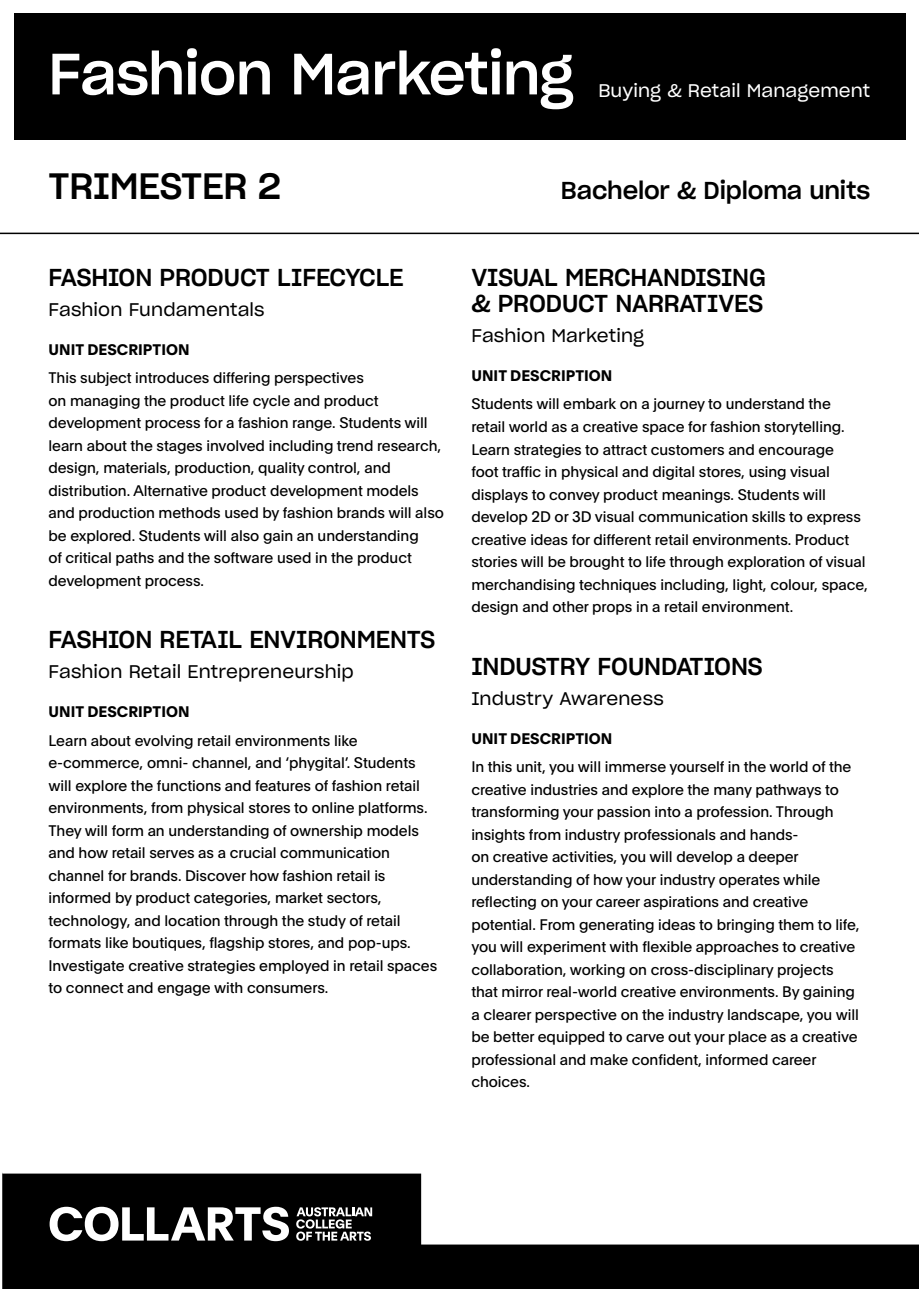
<style>
.page{position:relative;width:919px;height:1289px;background:#fff}
.page>*{position:absolute;margin:0;border:0;box-sizing:border-box;transform-origin:0 0}
.t1{font:57px "Sharp Grotesk Medium 20";letter-spacing:-.005em;color:#fff}
.t2{font:36px "Sharp Grotesk Medium 20";letter-spacing:-.005em;color:#000}
.t3{font:24px/26.4px "Sharp Grotesk Medium 20";letter-spacing:-.005em;color:#000}
.t4{font:18px "Sharp Grotesk Book 20";letter-spacing:.01em;color:#000}
.t5{font:18px "Sharp Grotesk Book 20";letter-spacing:.005em;color:#fff}
.t6{font:15px/22.5px "Plain";letter-spacing:-.005em;color:#000}
.t7{font:700 15px "Plain";letter-spacing:.005em;color:#000}
</style>
<div class="page">
<hr style="left:0;top:233px;width:918px;height:1px;background:#000">
<div style="left:2px;top:1244px;width:916px;height:44px;background:#000"></div>
<div style="left:2px;top:1172px;width:420px;height:72px;background:#000"></div>
<svg style="left:50px;top:1206px;width:239px;height:35px"></svg>
<svg style="left:296px;top:1207px;width:76px;height:33px"></svg>
<div style="left:14px;top:14px;width:891px;height:126px;background:#000"></div>
<h1 class="t1" style="left:48px;top:26px;width:526px">Fashion Marketing</h1>
<p class="t5" style="left:598px;top:76px;width:273px">Buying &amp; Retail Management</p>
<h2 class="t2" style="left:48px;top:156px;width:234px">TRIMESTER 2</h2>
<h3 class="t3" style="left:561px;top:176px;width:311px">Bachelor &amp; Diploma units</h3>
<h3 class="t3" style="left:48px;top:262px;width:357px">FASHION PRODUCT LIFECYCLE</h3>
<p class="t4" style="left:48px;top:294px;width:218px">Fashion Fundamentals</p>
<p class="t7" style="left:49px;top:338px;width:142px">UNIT DESCRIPTION</p>
<p class="t6" style="left:48px;top:366px;width:397px">This subject introduces differing perspectives<br>on managing the product life cycle and product development process for a fashion range. Students will learn about the stages involved including trend research, design, materials, production, quality control, and distribution. Alternative product development models and production methods used by fashion brands will also be explored. Students will also gain an understanding<br>of critical paths and the software used in the product development process.</p>
<h3 class="t3" style="left:48px;top:624px;width:388px">FASHION RETAIL ENVIRONMENTS</h3>
<p class="t4" style="left:48px;top:657px;width:307px">Fashion Retail Entrepreneurship</p>
<p class="t7" style="left:49px;top:701px;width:142px">UNIT DESCRIPTION</p>
<p class="t6" style="left:48px;top:728px;width:390px">Learn about evolving retail environments like e-commerce, omni- channel, and ‘phygital’. Students will explore the functions and features of fashion retail environments, from physical stores to online platforms.<br>They will form an understanding of ownership models and how retail serves as a crucial communication channel for brands. Discover how fashion retail is informed by product categories, market sectors, technology, and location through the study of retail formats like boutiques, flagship stores, and pop-ups.<br>Investigate creative strategies employed in retail spaces to connect and engage with consumers.</p>
<h3 class="t3" style="left:471px;top:262px;width:296px">VISUAL MERCHANDISING &amp; PRODUCT NARRATIVES</h3>
<p class="t4" style="left:471px;top:321px;width:174px">Fashion Marketing</p>
<p class="t7" style="left:471px;top:365px;width:142px">UNIT DESCRIPTION</p>
<p class="t6" style="left:471px;top:392px;width:398px">Students will embark on a journey to understand the retail world as a creative space for fashion storytelling.<br>Learn strategies to attract customers and encourage<br>foot traffic in physical and digital stores, using visual displays to convey product meanings. Students will develop 2D or 3D visual communication skills to express creative ideas for different retail environments. Product stories will be brought to life through exploration of visual merchandising techniques including, light, colour, space, design and other props in a retail environment.</p>
<h3 class="t3" style="left:471px;top:651px;width:293px">INDUSTRY FOUNDATIONS</h3>
<p class="t4" style="left:471px;top:683px;width:194px">Industry Awareness</p>
<p class="t7" style="left:471px;top:727px;width:142px">UNIT DESCRIPTION</p>
<p class="t6" style="left:471px;top:754px;width:390px">In this unit, you will immerse yourself in the world of the creative industries and explore the many pathways to transforming your passion into a profession. Through insights from industry professionals and hands-<br>on creative activities, you will develop a deeper understanding of how your industry operates while reflecting on your career aspirations and creative potential. From generating ideas to bringing them to life, you will experiment with flexible approaches to creative collaboration, working on cross-disciplinary projects that mirror real-world creative environments. By gaining a clearer perspective on the industry landscape, you will be better equipped to carve out your place as a creative professional and make confident, informed career choices.</p>
</div>
